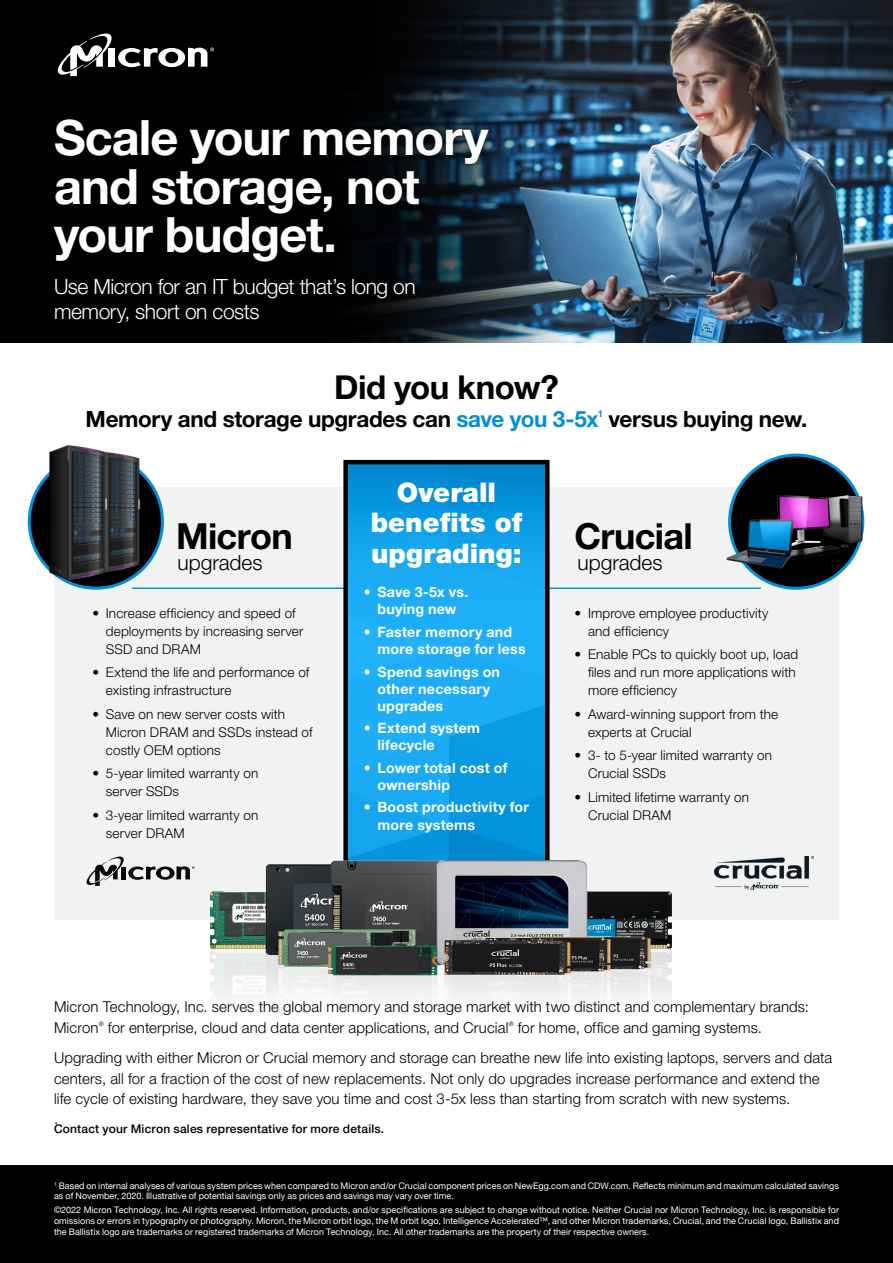
<style>
.page{position:relative;width:893px;height:1263px;background:#fff}
.page>*{position:absolute;margin:0;border:0;box-sizing:border-box;transform-origin:0 0}
.t1{font:700 48.75px/48.8px "Helvetica Neue LT Pro";letter-spacing:-.02em;color:#fff}
.t2{font:700 36px "Helvetica Neue LT Pro";letter-spacing:-.015em;color:#000}
.t3{font:700 33px "Helvetica Neue LT Pro";letter-spacing:-.02em;color:#000}
.t4{font:900 27px/30.8px "Helvetica Neue LT Std";color:#fff;text-align:center}
.t5{font:700 22.5px "Helvetica Neue LT Pro";letter-spacing:-.015em;color:#000}
.t6{font:300 21px/25.2px "Helvetica Neue LT Pro";letter-spacing:-.02em;color:#fff}
.t7{font:300 21px "Helvetica Neue LT Pro";color:#000}
.t8{font:300 15px/20.2px "Helvetica Neue LT Pro";letter-spacing:.005em;color:#000}
.t9{font:700 14.25px/17.1px "Helvetica Neue LT Pro";letter-spacing:.015em;color:#fff}
.t10{font:300 13.5px/18px "Helvetica Neue LT Pro";letter-spacing:.01em;color:#000}
.t11{font:500 12px "Helvetica Neue LT Pro";letter-spacing:.015em;color:#000}
.t12{font:700 9.6px "Helvetica Neue LT Pro";color:#0090da}
.t13{font:9px/10.8px "Helvetica Neue";letter-spacing:.005em;color:#fff}
.t14{font:300 6.15px "Helvetica Neue LT Pro";color:#000}
.s1{color:#0090da}
</style>
<div class="page">
<div style="left:0;top:1165px;width:893px;height:92px;background:#000"></div>
<div style="left:0;top:1254px;width:893px;height:9px;background:#000"></div>
<img style="left:0;top:0;width:893px;height:343px">
<svg style="left:56px;top:32px;width:158px;height:44px"></svg>
<div style="left:548px;top:487px;width:291px;height:433px;background:#f1f3f3"></div>
<div style="left:54px;top:487px;width:293px;height:433px;background:#f1f3f3"></div>
<svg style="left:29px;top:455px;width:133px;height:133px"></svg>
<img style="left:43px;top:445px;width:121px;height:145px">
<hr style="left:132px;top:587px;width:629px;height:2px;background:#0090da">
<img style="left:348px;top:465px;width:197px;height:395px">
<div style="left:343px;top:460px;width:207px;height:460px;border:4px solid #000"></div>
<img style="left:726px;top:453px;width:139px;height:130px">
<svg style="left:87px;top:856px;width:108px;height:30px"></svg>
<img style="left:714px;top:856px;width:99px;height:34px">
<img style="left:211px;top:860px;width:460px;height:142px">
<div style="left:47px;top:113px;width:448px;height:155px;background:#000;opacity:.54"></div>
<div style="left:52px;top:275px;width:367px;height:52px;background:#000"></div>
<h1 class="t1" style="left:54px;top:112px;width:436px">Scale your memory and storage, not your budget.</h1>
<h3 class="t6" style="left:54px;top:273px;width:363px">Use Micron for an IT budget that’s long on memory, short on costs</h3>
<h3 class="t3" style="left:334px;top:366px;width:226px">Did you know?</h3>
<h3 class="t5" style="left:86px;top:405px;width:514px">Memory and storage upgrades can <span class="s1">save you 3-5x</span></h3>
<p class="t12" style="left:598px;top:408px;width:7px">1</p>
<h3 class="t5" style="left:609px;top:405px;width:200px">versus buying new.</h3>
<h3 class="t4" style="left:371px;top:477px;width:153px">Overall benefits of upgrading:</h3>
<h3 class="t9" style="left:364px;top:583px;width:106px;text-align:center">• Save 3-5x vs. buying new</h3>
<h3 class="t9" style="left:377px;top:623px;width:150px;text-indent:-13px">• Faster memory and more storage for less</h3>
<h3 class="t9" style="left:377px;top:663px;width:124px;text-indent:-13px">• Spend savings on other necessary upgrades</h3>
<h3 class="t9" style="left:377px;top:719px;width:104px;text-indent:-13px">• Extend system lifecycle</h3>
<h3 class="t9" style="left:377px;top:759px;width:131px;text-indent:-13px">• Lower total cost of ownership</h3>
<h3 class="t9" style="left:377px;top:798px;width:153px;text-indent:-13px">• Boost productivity for more systems</h3>
<h2 class="t2" style="left:176px;top:514px;width:118px">Micron</h2>
<h2 class="t2" style="left:575px;top:514px;width:120px">Crucial</h2>
<h3 class="t7" style="left:178px;top:549px;width:87px">upgrades</h3>
<h3 class="t7" style="left:578px;top:549px;width:87px">upgrades</h3>
<h3 class="t10" style="left:106px;top:604px;width:199px;text-indent:-14px">• Increase efficiency and speed of deployments by increasing server<br>SSD and DRAM</h3>
<h3 class="t10" style="left:106px;top:663px;width:205px;text-indent:-14px">• Extend the life and performance of existing infrastructure</h3>
<h3 class="t10" style="left:106px;top:705px;width:208px;text-indent:-14px">• Save on new server costs with<br>Micron DRAM and SSDs instead of costly OEM options</h3>
<h3 class="t10" style="left:106px;top:764px;width:154px;text-indent:-14px">• 5-year limited warranty on server SSDs</h3>
<h3 class="t10" style="left:106px;top:805px;width:154px;text-indent:-14px">• 3-year limited warranty on server DRAM</h3>
<h3 class="t10" style="left:588px;top:604px;width:182px;text-indent:-14px">• Improve employee productivity and efficiency</h3>
<h3 class="t10" style="left:588px;top:645px;width:212px;text-indent:-14px">• Enable PCs to quickly boot up, load files and run more applications with more efficiency</h3>
<h3 class="t10" style="left:588px;top:705px;width:192px;text-indent:-14px">• Award-winning support from the experts at Crucial</h3>
<h3 class="t10" style="left:588px;top:746px;width:185px;text-indent:-14px">• 3- to 5-year limited warranty on<br>Crucial SSDs</h3>
<h3 class="t10" style="left:588px;top:787px;width:162px;text-indent:-14px">• Limited lifetime warranty on<br>Crucial DRAM</h3>
<h3 class="t8" style="left:54px;top:996px;width:756px">Micron Technology, Inc. serves the global memory and storage market with two distinct and complementary brands:<br>Micron</h3>
<p class="t14" style="left:99px;top:1020px;width:6px">®</p>
<h3 class="t8" style="left:108px;top:1017px;width:402px">for enterprise, cloud and data center applications, and Crucial</h3>
<p class="t14" style="left:509px;top:1020px;width:6px">®</p>
<h3 class="t8" style="left:54px;top:1011px;width:780px;line-height:30.8px;text-indent:464px">for home, office and gaming systems.<br>Upgrading with either Micron or Crucial memory and storage can breathe new life into existing laptops, servers and data</h3>
<h3 class="t8" style="left:54px;top:1068px;width:767px">centers, all for a fraction of the cost of new replacements. Not only do upgrades increase performance and extend the life cycle of existing hardware, they save you time and cost 3-5x less than starting from scratch with new systems.<br>.</h3>
<h3 class="t11" style="left:54px;top:1121px;width:332px">Contact your Micron sales representative for more details.</h3>
<p class="t13" style="left:54px;top:1180px;width:786px"><sup>1</sup> Based on internal analyses of various system prices when compared to Micron and/or Crucial component prices on NewEgg.com and CDW.com. Reflects minimum and maximum calculated savings as of November, 2020. Illustrative of potential savings only as prices and savings may vary over time.</p>
<p class="t13" style="left:54px;top:1205px;width:786px;text-align:justify">©2022 Micron Technology, Inc. All rights reserved. Information, products, and/or specifications are subject to change without notice. Neither Crucial nor Micron Technology, Inc. is responsible for omissions or errors in typography or photography. Micron, the Micron orbit logo, the M orbit logo, Intelligence Accelerated™, and other Micron trademarks, Crucial, and the Crucial logo, Ballistix and the Ballistix logo are trademarks or registered trademarks of Micron Technology, Inc. All other trademarks are the property of their respective owners.</p>
</div>
